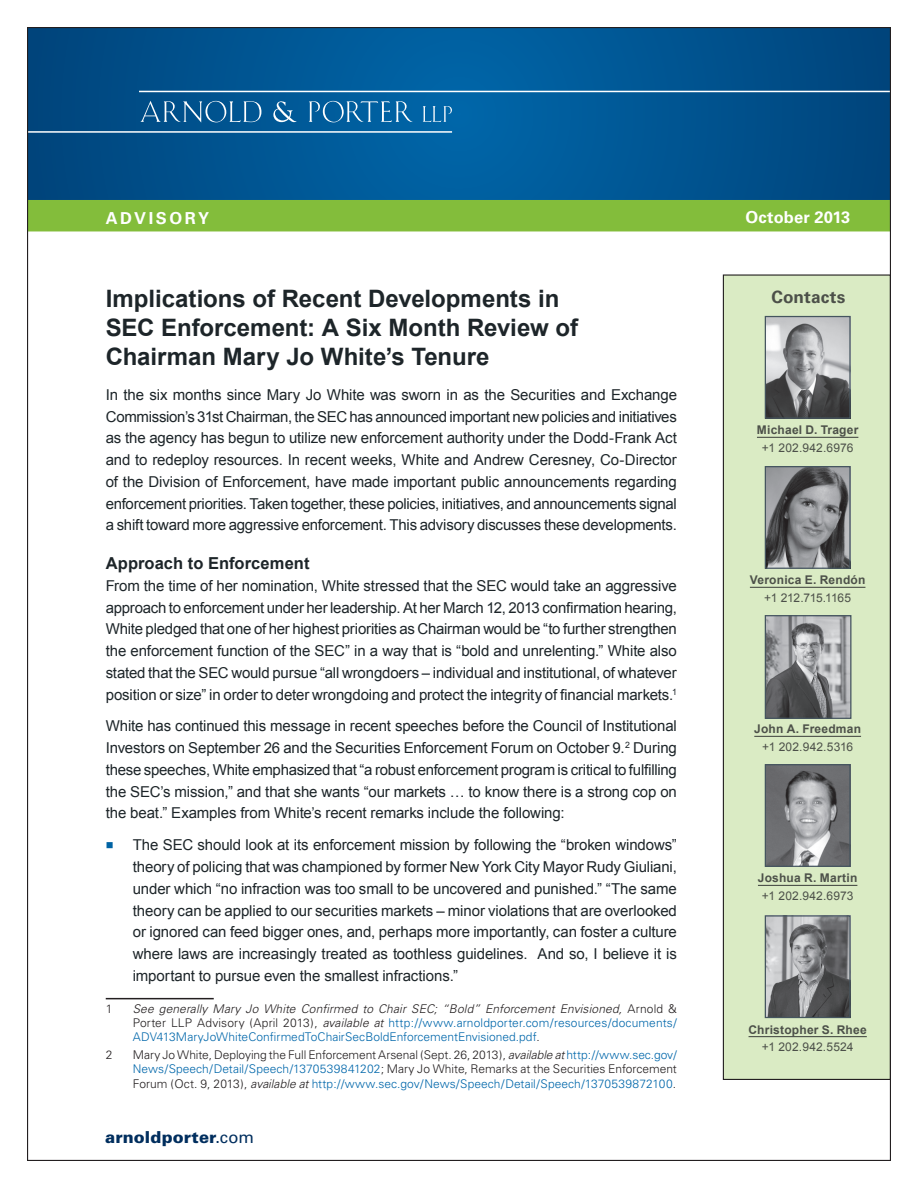
<style>
.page{position:relative;width:918px;height:1188px;background:#fff}
.page>*{position:absolute;margin:0;border:0;box-sizing:border-box;transform-origin:0 0}
.t1{font:700 24px/28.8px "Arial";color:#1d2529}
.Contacts_Title__side{font:700 17.25px "Univers";letter-spacing:.01em;color:#4c5049}
.Heading_B{font:700 16.5px "Arial";letter-spacing:.005em;color:#1d2529}
.URL{font:900 16.5px "Univers";letter-spacing:.005em;color:#002e5e}
.Banner_Date{font:700 16.5px "Univers";letter-spacing:.01em;color:#fff}
.Banner_Title{font:700 16.5px "Univers";letter-spacing:.155em;color:#fff}
.BodyText{font:15px/21.8px "Arial";letter-spacing:-.01em;color:#1d2529;text-align:justify}
.Bullet_Points_Level{font:15px/21.8px "Arial";letter-spacing:-.01em;color:#1d2529;text-align:justify}
.Footnote{font:300 12px/14.2px "Univers";letter-spacing:.005em;color:#231f20;text-align:justify}
.Footnote-2{font:300 12px/14.2px "Univers";color:#0067aa;text-align:justify}
.ContactName__sidebar{font:700 12px "Arial";letter-spacing:.015em;color:#4c5049}
.Contact_Phone_Number{font:12px "Arial";letter-spacing:.005em;color:#4c5049}
.Contact_Phone_Number-2{font:12px "Arial";letter-spacing:-.03em;color:#4c5049}
.s1{font-style:italic;color:#231f20}
.s2{color:#231f20}
.s3{font-style:italic}
.s4{color:#0067aa}
.s5{font-weight:400}
</style>
<div class="page">
<svg style="left:29px;top:29px;width:860px;height:171px;background:#005491"></svg>
<hr style="left:139px;top:91px;width:752px;height:1px;background:#fff">
<hr style="left:27px;top:131px;width:425px;height:2px;background:#fff">
<svg style="left:140px;top:101px;width:121px;height:22px;background:#296d9f"></svg>
<svg style="left:273px;top:101px;width:23px;height:21px"></svg>
<svg style="left:423px;top:106px;width:29px;height:16px"></svg>
<svg style="left:309px;top:101px;width:104px;height:21px;background:#2e7bb0"></svg>
<div style="left:27px;top:200px;width:864px;height:31px;background:#83bd3b"></div>
<div style="left:723px;top:275px;width:167px;height:804px;background:#daebc4"></div>
<img style="left:767px;top:318px;width:82px;height:99px">
<div style="left:765px;top:316px;width:86px;height:103px;border:1px solid #45555f"></div>
<hr style="left:757px;top:437px;width:101px;height:1px;background:#4c5049">
<img style="left:767px;top:468px;width:82px;height:99px">
<div style="left:765px;top:466px;width:86px;height:103px;border:1px solid #45555f"></div>
<hr style="left:750px;top:587px;width:115px;height:1px;background:#4c5049">
<img style="left:767px;top:617px;width:82px;height:100px">
<div style="left:765px;top:615px;width:86px;height:104px;border:1px solid #45555f"></div>
<hr style="left:754px;top:736px;width:107px;height:1px;background:#4c5049">
<img style="left:767px;top:766px;width:82px;height:99px">
<div style="left:765px;top:764px;width:86px;height:103px;border:1px solid #45555f"></div>
<hr style="left:758px;top:885px;width:99px;height:1px;background:#4c5049">
<img style="left:767px;top:917px;width:82px;height:99px">
<div style="left:765px;top:915px;width:86px;height:103px;border:1px solid #45555f"></div>
<hr style="left:749px;top:1036px;width:118px;height:1px;background:#4c5049">
<hr style="left:106px;top:998px;width:108px;height:1px;background:#231f20">
<p class="Banner_Title" style="left:106px;top:208px;width:105px">ADVISORY</p>
<p class="Banner_Date" style="left:745px;top:208px;width:107px">October 2013</p>
<p class="t1" style="left:106px;top:285px;width:474px">Implications of Recent Developments in<br>SEC Enforcement: A Six Month Review of<br>Chairman Mary Jo White’s Tenure</p>
<p class="BodyText" style="left:106px;top:384px;width:573px">In the six months since Mary Jo White was sworn in as the Securities and Exchange Commission’s 31st Chairman, the SEC has announced important new policies and initiatives as the agency has begun to utilize new enforcement authority under the Dodd-Frank Act and to redeploy resources. In recent weeks, White and Andrew Ceresney, Co-Director of the Division of Enforcement, have made important public announcements regarding enforcement priorities. Taken together, these policies, initiatives, and announcements signal a shift toward more aggressive enforcement. This advisory discusses these developments.</p>
<p class="Heading_B" style="left:106px;top:552px;width:205px">Approach to Enforcement</p>
<p class="BodyText" style="left:106px;top:575px;width:573px">From the time of her nomination, White stressed that the SEC would take an aggressive approach to enforcement under her leadership. At her March 12, 2013 confirmation hearing, White pledged that one of her highest priorities as Chairman would be “to further strengthen the enforcement function of the SEC” in a way that is “bold and unrelenting.” White also stated that the SEC would pursue “all wrongdoers – individual and institutional, of whatever position or size” in order to deter wrongdoing and protect the integrity of financial markets.<sup>1</sup></p>
<p class="BodyText" style="left:106px;top:715px;width:573px">White has continued this message in recent speeches before the Council of Institutional Investors on September 26 and the Securities Enforcement Forum on October 9.<sup>2</sup> During these speeches, White emphasized that “a robust enforcement program is critical to fulfilling the SEC’s mission,” and that she wants “our markets … to know there is a strong cop on the beat.” Examples from White’s recent remarks include the following:</p>
<p class="Bullet_Points_Level" style="left:133px;top:834px;width:546px">The SEC should look at its enforcement mission by following the “broken windows” theory of policing that was championed by former New York City Mayor Rudy Giuliani, under which “no infraction was too small to be uncovered and punished.” “The same theory can be applied to our securities markets – minor violations that are overlooked or ignored can feed bigger ones, and, perhaps more importantly, can foster a culture where laws are increasingly treated as toothless guidelines. And so, I believe it is important to pursue even the smallest infractions.”</p>
<p class="Footnote" style="left:106px;top:1002px;width:8px">1</p>
<p class="Footnote-2" style="left:133px;top:1002px;width:546px"><span class="s1">See generally Mary Jo White Confirmed to Chair SEC; “Bold” Enforcement Envisioned,</span> <span class="s2">Arnold &amp; Porter LLP Advisory (April 2013),</span> <span class="s1">available at</span> http://www.arnoldporter.com/resources/documents/ ADV413MaryJoWhiteConfirmedToChairSecBoldEnforcementEnvisioned.pdf<span class="s2">.</span></p>
<p class="Footnote" style="left:106px;top:1048px;width:8px">2</p>
<p class="Footnote" style="left:133px;top:1048px;width:546px">Mary Jo White, Deploying the Full Enforcement Arsenal (Sept. 26, 2013), <span class="s3">available at</span> <span class="s4">http://www.sec.gov/ News/Speech/Detail/Speech/1370539841202</span>; Mary Jo White, Remarks at the Securities Enforcement Forum (Oct. 9, 2013), <span class="s3">available at</span> <span class="s4">http://www.sec.gov/News/Speech/Detail/Speech/1370539872100</span>.</p>
<p class="URL" style="left:105px;top:1126px;width:150px">arnoldporter<span class="s5">.com</span></p>
<p class="Contacts_Title__side" style="left:771px;top:286px;width:76px">Contacts</p>
<p class="ContactName__sidebar" style="left:757px;top:422px;width:103px">Michael D. Trager</p>
<p class="Contact_Phone_Number" style="left:762px;top:440px;width:93px">+1 202.942.6976</p>
<p class="ContactName__sidebar" style="left:750px;top:572px;width:117px">Veronica E. Rendón</p>
<p class="Contact_Phone_Number-2" style="left:764px;top:590px;width:88px">+1 212.715.1165</p>
<p class="ContactName__sidebar" style="left:754px;top:721px;width:108px">John A. Freedman</p>
<p class="Contact_Phone_Number" style="left:762px;top:739px;width:93px">+1 202.942.5316</p>
<p class="ContactName__sidebar" style="left:758px;top:870px;width:101px">Joshua R. Martin</p>
<p class="Contact_Phone_Number" style="left:762px;top:888px;width:93px">+1 202.942.6973</p>
<p class="ContactName__sidebar" style="left:749px;top:1021px;width:120px">Christopher S. Rhee</p>
<p class="Contact_Phone_Number" style="left:762px;top:1039px;width:93px">+1 202.942.5524</p>
</div>
